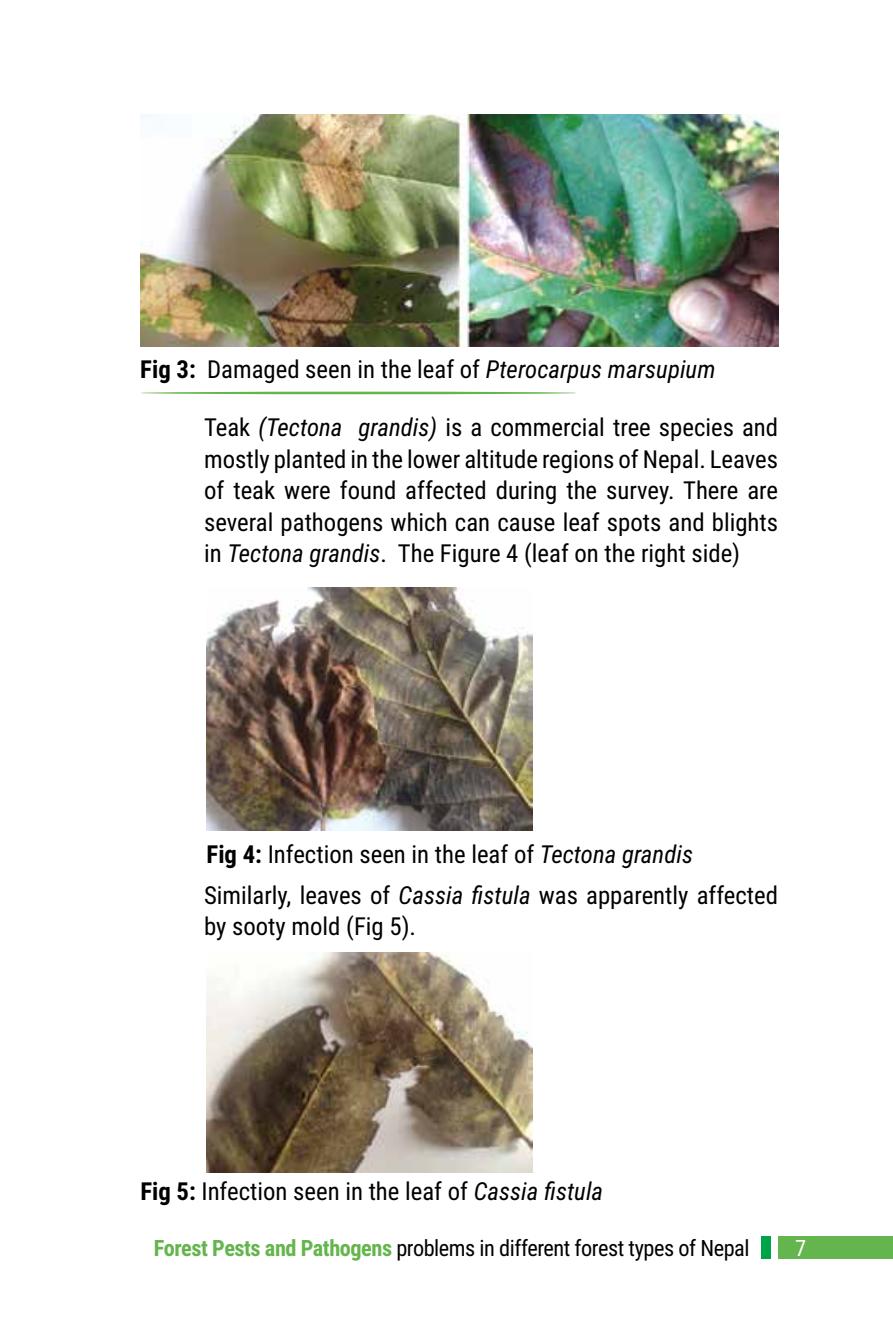
<style>
.page{position:relative;width:893px;height:1340px;background:#fff}
.page>*{position:absolute;margin:0;border:0;box-sizing:border-box;transform-origin:0 0}
.t1{font:24.75px/31.5px "Roboto Condensed";color:#000;text-align:justify}
.t2{font:22.5px "Roboto Condensed";letter-spacing:-.02em;color:#000}
.t3{font:22.5px "Roboto Condensed";color:#fff}
.s1{font-weight:700}
.s2{font-style:italic}
.s3{font-weight:700;color:#64b54d}
</style>
<div class="page">
<div style="left:778px;top:1236px;width:115px;height:22px;background:#64b54d"></div>
<div style="left:762px;top:1236px;width:9px;height:22px;background:#00a348"></div>
<img style="left:207px;top:587px;width:326px;height:243px">
<img style="left:207px;top:952px;width:326px;height:220px">
<hr style="left:140px;top:391px;width:437px;height:3px;background:#64b54d;border-radius:50%">
<img style="left:140px;top:115px;width:638px;height:231px">
<p class="t1" style="left:140px;top:353px;width:577px"><span class="s1">Fig 3:</span> Damaged seen in the leaf of <span class="s2">Pterocarpus marsupium</span></p>
<p class="t1" style="left:204px;top:411px;width:576px">Teak <span class="s2">(Tectona grandis)</span> is a commercial tree species and mostly planted in the lower altitude regions of Nepal. Leaves of teak were found affected during the survey. There are several pathogens which can cause leaf spots and blights in <span class="s2">Tectona grandis</span>. The Figure 4 (leaf on the right side)</p>
<p class="t1" style="left:207px;top:837px;width:488px"><span class="s1">Fig 4:</span> Infection seen in the leaf of <span class="s2">Tectona grandis</span></p>
<p class="t1" style="left:204px;top:878px;width:575px">Similarly, leaves of <span class="s2">Cassia fistula</span> was apparently affected by sooty mold (Fig 5).</p>
<p class="t1" style="left:140px;top:1174px;width:464px"><span class="s1">Fig 5:</span> Infection seen in the leaf of <span class="s2">Cassia fistula</span></p>
<p class="t2" style="left:154px;top:1232px;width:597px"><span class="s3">Forest Pests and Pathogens</span> problems in different forest types of Nepal</p>
<p class="t3" style="left:795px;top:1232px;width:13px">7</p>
</div>
